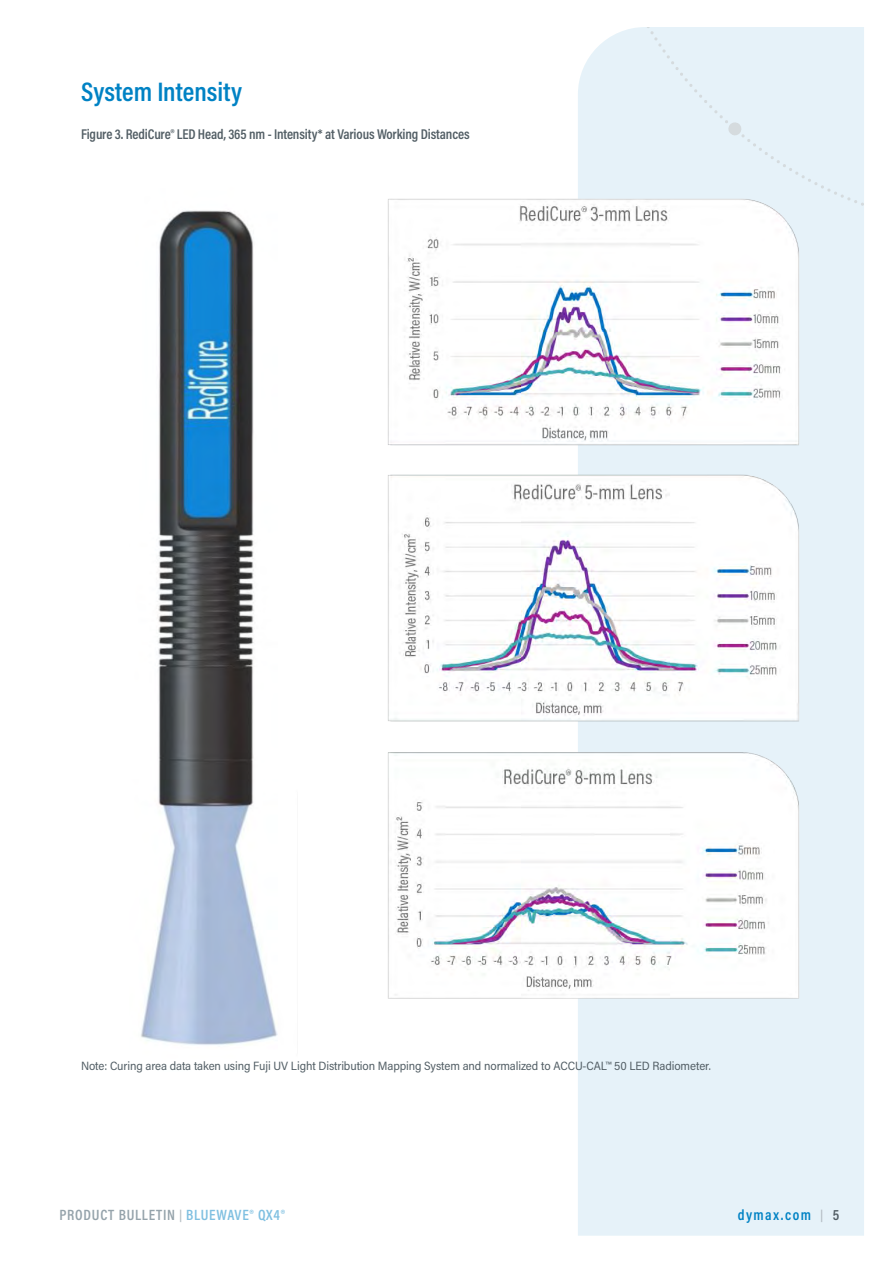
<style>
.page{position:relative;width:893px;height:1263px;background:#fff}
.page>*{position:absolute;margin:0;border:0;box-sizing:border-box;transform-origin:0 0}
.t1{font:600 27px "Acumin Pro Cond";color:#0082c4}
.t2{font:600 15px "Acumin Pro Cond";letter-spacing:.05em;color:#95a3ab}
.t3{font:600 15px "Acumin Pro Cond";letter-spacing:.1em;color:#0082c4}
.t4{font:600 14.25px "Acumin Pro Cond";letter-spacing:-.01em;color:#525e65}
.t5{font:12px "Acumin Pro Semi Cond";letter-spacing:-.01em;color:#525e65}
.s1{font-size:12px;color:#b1bac0}
.s2{color:#80c0e1}
.s3{color:#525e65}
</style>
<div class="page">
<div style="left:578px;top:27px;width:286px;height:1209px;background:#e6f2f9"></div>
<div style="left:646px;top:27px;width:218px;height:179px;background:#e6f2f9"></div>
<img style="left:141px;top:210px;width:137px;height:835px">
<img style="left:388px;top:184px;width:426px;height:831px">
<h1 class="t1" style="left:81px;top:74px;width:163px">System Intensity</h1>
<p class="t4" style="left:81px;top:125px;width:390px">Figure 3. RediCure® LED Head, 365 nm - Intensity* at Various Working Distances</p>
<p class="t5" style="left:81px;top:1057px;width:631px">Note: Curing area data taken using Fuji UV Light Distribution Mapping System and normalized to ACCU-CAL™ 50 LED Radiometer.</p>
<p class="t2" style="left:60px;top:1205px;width:227px">PRODUCT BULLETIN <span class="s1">|</span> <span class="s2">BLUEWAVE® QX4®</span></p>
<p class="t3" style="left:738px;top:1205px;width:103px">dymax.com <span class="s1">|</span> <span class="s3">5</span></p>
</div>
